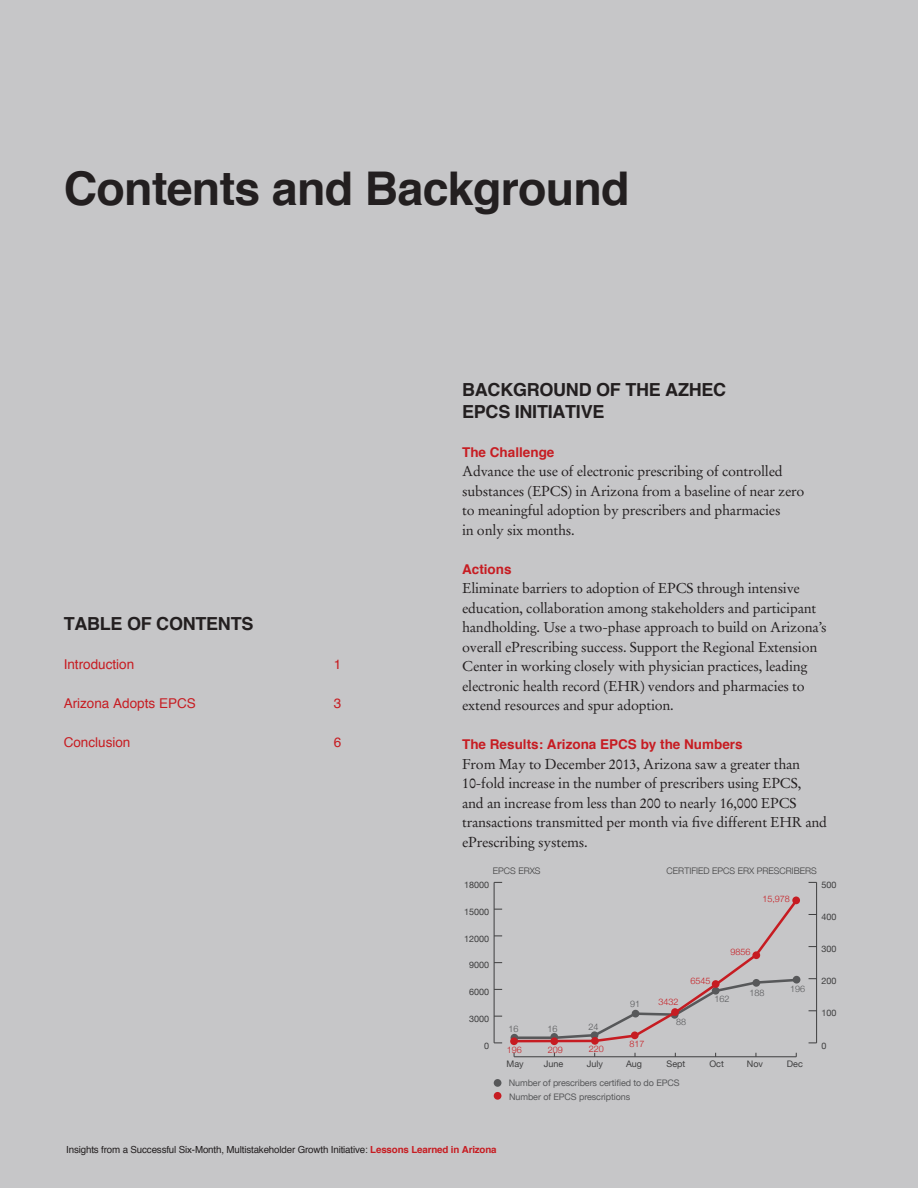
<style>
.page{position:relative;width:918px;height:1188px;background:#c6c6c8}
.page>*{position:absolute;margin:0;border:0;box-sizing:border-box;transform-origin:0 0}
.A_Heading{font:700 46.5px "Helvetica";letter-spacing:-.015em;color:#231f20}
.A_Heading-2{font:700 18px/21.6px "Helvetica";letter-spacing:-.015em;color:#231f20}
.C_Body_copy{font:14.25px/19.5px "Stempel Garamond";letter-spacing:-.015em;color:#231f20}
.C_Body_copy_Indent{font:14.25px/19.5px "Stempel Garamond";letter-spacing:-.015em;color:#231f20}
.C_Body_copy-2{font:700 13.5px "Helvetica";color:#c61c22}
.C_Body_copy-3{font:13.5px "Helvetica";color:#c61c22}
.Q_Page_number{font:9.75px "Helvetica";letter-spacing:-.015em;color:#231f20}
.t1{font:9px "Helvetica Neue";color:#3e3e3f}
.t2{font:9px "Helvetica Neue";letter-spacing:-.01em;color:#57585a}
.t3{font:300 9px "Helvetica Neue";color:#3e3e3f}
.t4{font:300 9px "Helvetica Neue";color:#c61c22}
.t5{font:300 9px "Helvetica Neue";color:#57585a}
.s1{font-weight:700;color:#c61c22}
</style>
<div class="page">
<div style="left:494px;top:1092px;width:7px;height:8px;background:#c61c22;border-radius:50%"></div>
<div style="left:494px;top:1079px;width:7px;height:8px;background:#57585a;border-radius:50%"></div>
<hr style="left:514px;top:1056px;width:282px;height:1px;background:#3e3e3f">
<hr style="left:816px;top:882px;width:1px;height:161px;background:#3e3e3f">
<hr style="left:514px;top:1036px;width:41px;height:3px;background:#57585a">
<hr style="left:494px;top:882px;width:1px;height:161px;background:#3e3e3f">
<div style="left:511px;top:1034px;width:7px;height:8px;background:#57585a;border-radius:50%"></div>
<hr style="left:514px;top:1040px;width:41px;height:2px;background:#c61c22">
<svg style="left:552px;top:897px;width:248px;height:147px"></svg>
<div style="left:510px;top:1037px;width:8px;height:8px;background:#c61c22;border-radius:50%"></div>
<div style="left:550px;top:1037px;width:8px;height:8px;background:#c61c22;border-radius:50%"></div>
<div style="left:591px;top:1037px;width:8px;height:8px;background:#c61c22;border-radius:50%"></div>
<div style="left:631px;top:1031px;width:8px;height:8px;background:#c61c22;border-radius:50%"></div>
<div style="left:671px;top:1008px;width:8px;height:8px;background:#c61c22;border-radius:50%"></div>
<div style="left:712px;top:980px;width:8px;height:8px;background:#c61c22;border-radius:50%"></div>
<div style="left:752px;top:951px;width:8px;height:8px;background:#c61c22;border-radius:50%"></div>
<div style="left:792px;top:897px;width:8px;height:7px;background:#c61c22;border-radius:50%"></div>
<p class="A_Heading" style="left:64px;top:151px;width:567px">Contents and Background</p>
<p class="A_Heading-2" style="left:64px;top:613px;width:191px">TABLE OF CONTENTS</p>
<p class="C_Body_copy-3" style="left:64px;top:654px;width:72px">Introduction</p>
<p class="C_Body_copy-3" style="left:334px;top:654px;width:9px">1</p>
<p class="C_Body_copy-3" style="left:64px;top:693px;width:134px">Arizona Adopts EPCS</p>
<p class="C_Body_copy-3" style="left:334px;top:693px;width:9px">3</p>
<p class="C_Body_copy-3" style="left:64px;top:732px;width:68px">Conclusion</p>
<p class="C_Body_copy-3" style="left:334px;top:732px;width:9px">6</p>
<p class="A_Heading-2" style="left:462px;top:379px;width:266px">BACKGROUND OF THE AZHEC<br>EPCS INITIATIVE</p>
<p class="C_Body_copy-2" style="left:462px;top:441px;width:94px">The Challenge</p>
<p class="C_Body_copy" style="left:462px;top:462px;width:344px">Advance the use of electronic prescribing of controlled substances (EPCS) in Arizona from a baseline of near zero to meaningful adoption by prescribers and pharmacies<br>in only six months.</p>
<p class="C_Body_copy-2" style="left:462px;top:558px;width:51px">Actions</p>
<p class="C_Body_copy" style="left:462px;top:579px;width:366px">Eliminate barriers to adoption of EPCS through intensive education, collaboration among stakeholders and participant handholding. Use a two-phase approach to build on Arizona’s overall ePrescribing success. Support the Regional Extension Center in working closely with physician practices, leading electronic health record (EHR) vendors and pharmacies to extend resources and spur adoption.</p>
<p class="C_Body_copy-2" style="left:462px;top:734px;width:282px">The Results: Arizona EPCS by the Numbers</p>
<p class="C_Body_copy_Indent" style="left:462px;top:754px;width:366px">From May to December 2013, Arizona saw a greater than 10-fold increase in the number of prescribers using EPCS,<br>and an increase from less than 200 to nearly 16,000 EPCS transactions transmitted per month via five different EHR and ePrescribing systems.</p>
<p class="t3" style="left:493px;top:864px;width:49px">EPCS ERXS</p>
<p class="t3" style="left:667px;top:864px;width:152px">CERTIFIED EPCS ERX PRESCRIBERS</p>
<p class="t1" style="left:464px;top:878px;width:27px">18000</p>
<p class="t1" style="left:822px;top:878px;width:17px">500</p>
<p class="t4" style="left:762px;top:891px;width:29px">15,978</p>
<p class="t1" style="left:464px;top:905px;width:27px">15000</p>
<p class="t1" style="left:822px;top:910px;width:17px">400</p>
<p class="t1" style="left:464px;top:932px;width:27px">12000</p>
<p class="t4" style="left:730px;top:944px;width:22px">9856</p>
<p class="t1" style="left:822px;top:943px;width:17px">300</p>
<p class="t1" style="left:469px;top:959px;width:22px">9000</p>
<p class="t1" style="left:469px;top:985px;width:22px">6000</p>
<p class="t5" style="left:630px;top:997px;width:12px">91</p>
<p class="t4" style="left:659px;top:995px;width:22px">3432</p>
<p class="t4" style="left:690px;top:974px;width:22px">6545</p>
<p class="t5" style="left:715px;top:992px;width:17px">162</p>
<p class="t5" style="left:749px;top:985px;width:17px">188</p>
<p class="t5" style="left:790px;top:982px;width:17px">196</p>
<p class="t1" style="left:822px;top:975px;width:17px">200</p>
<p class="t1" style="left:469px;top:1012px;width:22px">3000</p>
<p class="t5" style="left:509px;top:1021px;width:12px">16</p>
<p class="t5" style="left:548px;top:1021px;width:12px">16</p>
<p class="t5" style="left:588px;top:1019px;width:12px">24</p>
<p class="t5" style="left:676px;top:1014px;width:12px">88</p>
<p class="t1" style="left:822px;top:1007px;width:17px">100</p>
<p class="t1" style="left:484px;top:1039px;width:7px">0</p>
<p class="t4" style="left:507px;top:1042px;width:17px">196</p>
<p class="t4" style="left:548px;top:1042px;width:17px">209</p>
<p class="t4" style="left:589px;top:1042px;width:17px">220</p>
<p class="t4" style="left:630px;top:1036px;width:17px">817</p>
<p class="t1" style="left:822px;top:1039px;width:7px">0</p>
<p class="t1" style="left:507px;top:1057px;width:19px">May</p>
<p class="t1" style="left:544px;top:1057px;width:21px">June</p>
<p class="t1" style="left:587px;top:1057px;width:18px">July</p>
<p class="t1" style="left:626px;top:1057px;width:18px">Aug</p>
<p class="t1" style="left:667px;top:1057px;width:20px">Sept</p>
<p class="t1" style="left:709px;top:1057px;width:16px">Oct</p>
<p class="t1" style="left:747px;top:1057px;width:18px">Nov</p>
<p class="t1" style="left:787px;top:1057px;width:18px">Dec</p>
<p class="t2" style="left:509px;top:1076px;width:172px">Number of prescribers certified to do EPCS</p>
<p class="t2" style="left:509px;top:1090px;width:123px">Number of EPCS prescriptions</p>
<p class="Q_Page_number" style="left:66px;top:1142px;width:432px">Insights from a Successful Six-Month, Multistakeholder Growth Initiative: <span class="s1">Lessons Learned in Arizona</span></p>
</div>
